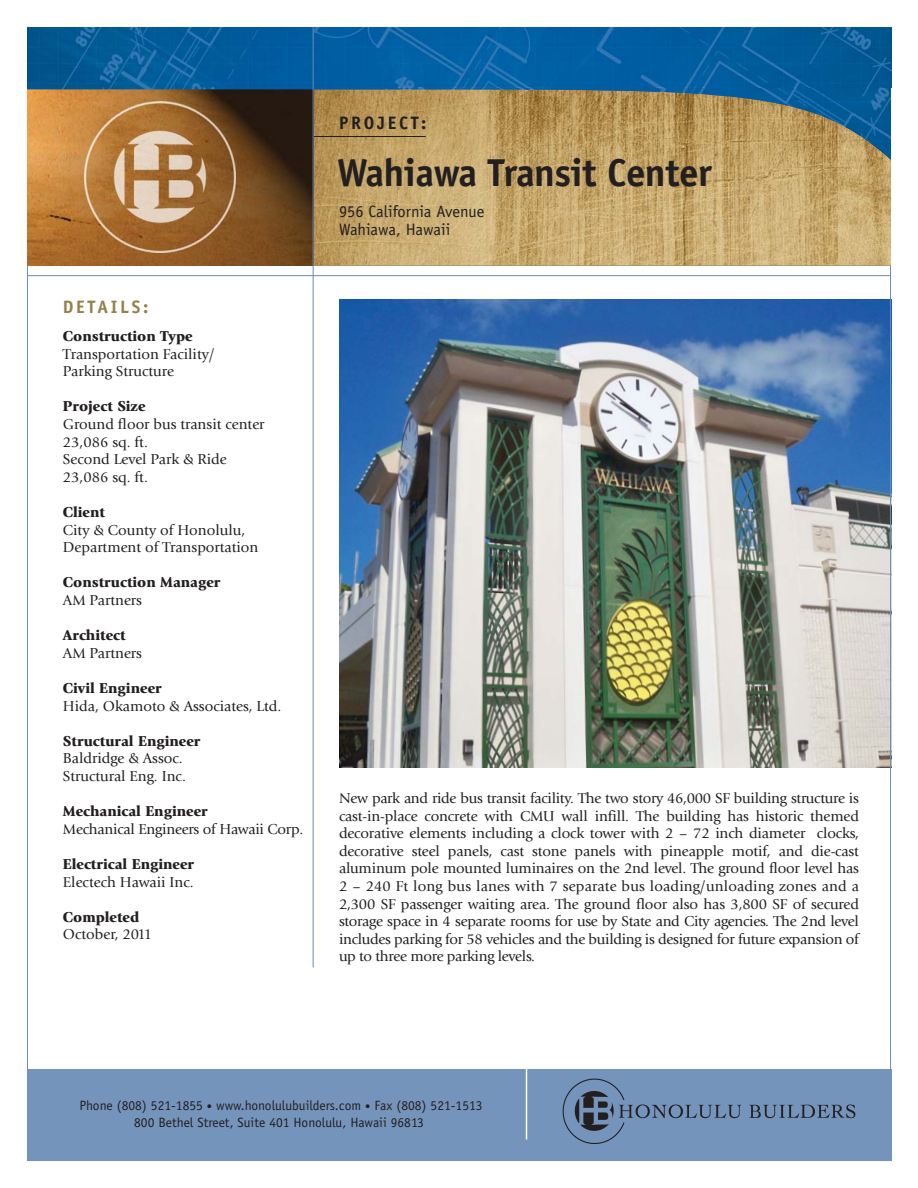
<style>
.page{position:relative;width:918px;height:1188px;background:#fff}
.page>*{position:absolute;margin:0;border:0;box-sizing:border-box;transform-origin:0 0}
.t1{font:700 39px "Officina Sans";letter-spacing:-.015em;color:#231f20}
.t2{font:700 18px "Officina Sans";letter-spacing:.15em;color:#231f20}
.t3{font:700 18px "Officina Sans";letter-spacing:.15em;color:#95804a}
.t4{font:16.5px/17.5px "Officina Sans";color:#231f20}
.t5{font:15px/17.5px "Giovanni";color:#231f20}
.t6{font:900 15px "Giovanni";color:#231f20}
.t7{font:13.5px/17.5px "Officina Sans";color:#231f20;text-align:center}
.s1{font-size:10.5px}
</style>
<div class="page">
<img style="left:339px;top:300px;width:550px;height:467px">
<img style="left:314px;top:160px;width:577px;height:105px">
<svg style="left:27px;top:89px;width:286px;height:176px"></svg>
<img style="left:85px;top:102px;width:151px;height:151px">
<hr style="left:27px;top:275px;width:864px;height:1px;background:#698cb5">
<img style="left:314px;top:88px;width:577px;height:72px">
<img style="left:891px;top:27px;width:1px;height:61px">
<img style="left:28px;top:28px;width:862px;height:61px">
<div style="left:27px;top:1069px;width:864px;height:92px;background:#7594bc"></div>
<img style="left:562px;top:1078px;width:294px;height:65px">
<hr style="left:526px;top:1068px;width:1px;height:71px;background:#fff">
<hr style="left:313px;top:27px;width:1px;height:941px;background:#698cb5">
<p class="t2" style="left:339px;top:116px;width:89px">PROJECT:</p>
<p class="t3" style="left:63px;top:300px;width:87px">DETAILS:</p>
<p class="t6" style="left:63px;top:330px;width:131px">Construction Type</p>
<p class="t5" style="left:63px;top:346px;width:153px">Transportation Facility/<br>Parking Structure</p>
<p class="t6" style="left:63px;top:401px;width:84px">Project Size</p>
<p class="t5" style="left:63px;top:417px;width:203px">Ground floor bus transit center<br>23,086 sq. ft.<br>Second Level Park &amp; Ride<br>23,086 sq. ft.</p>
<p class="t6" style="left:63px;top:506px;width:44px">Client</p>
<p class="t5" style="left:63px;top:522px;width:197px">City &amp; County of Honolulu,<br>Department of Transportation</p>
<p class="t6" style="left:63px;top:577px;width:159px">Construction Manager</p>
<p class="t5" style="left:63px;top:593px;width:81px">AM Partners</p>
<p class="t6" style="left:63px;top:629px;width:64px">Architect</p>
<p class="t5" style="left:63px;top:645px;width:81px">AM Partners</p>
<p class="t6" style="left:63px;top:682px;width:100px">Civil Engineer</p>
<p class="t5" style="left:63px;top:698px;width:220px">Hida, Okamoto &amp; Associates, Ltd.</p>
<p class="t6" style="left:63px;top:735px;width:139px">Structural Engineer</p>
<p class="t5" style="left:63px;top:751px;width:124px">Baldridge &amp; Assoc.<br>Structural Eng. Inc.</p>
<p class="t6" style="left:63px;top:805px;width:146px">Mechanical Engineer</p>
<p class="t5" style="left:63px;top:821px;width:242px">Mechanical Engineers of Hawaii Corp.</p>
<p class="t6" style="left:63px;top:858px;width:133px">Electrical Engineer</p>
<p class="t5" style="left:63px;top:874px;width:132px">Electech Hawaii Inc.</p>
<p class="t6" style="left:63px;top:911px;width:78px">Completed</p>
<p class="t5" style="left:63px;top:927px;width:91px">October, 2011</p>
<h1 class="t1" style="left:337px;top:158px;width:376px">Wahiawa Transit Center</h1>
<p class="t4" style="left:339px;top:204px;width:147px">956 California Avenue<br>Wahiawa, Hawaii</p>
<p class="t5" style="left:339px;top:791px;width:522px;text-align:justify">New park and ride bus transit facility. The two story 46,000 SF building structure is cast-in-place concrete with CMU wall infill. The building has historic themed decorative elements including a clock tower with 2 – 72 inch diameter clocks, decorative steel panels, cast stone panels with pineapple motif, and die-cast aluminum pole mounted luminaires on the 2nd level. The ground floor level has 2 – 240 Ft long bus lanes with 7 separate bus loading/unloading zones and a 2,300 SF passenger waiting area. The ground floor also has 3,800 SF of secured storage space in 4 separate rooms for use by State and City agencies. The 2nd level includes parking for 58 vehicles and the building is designed for future expansion of up to three more parking levels.</p>
<p class="t7" style="left:79px;top:1098px;width:405px">Phone (808) 521-1855 <span class="s1">•</span> www.honolulubuilders.com <span class="s1">•</span> Fax (808) 521-1513<br>800 Bethel Street, Suite 401 Honolulu, Hawaii 96813</p>
</div>
